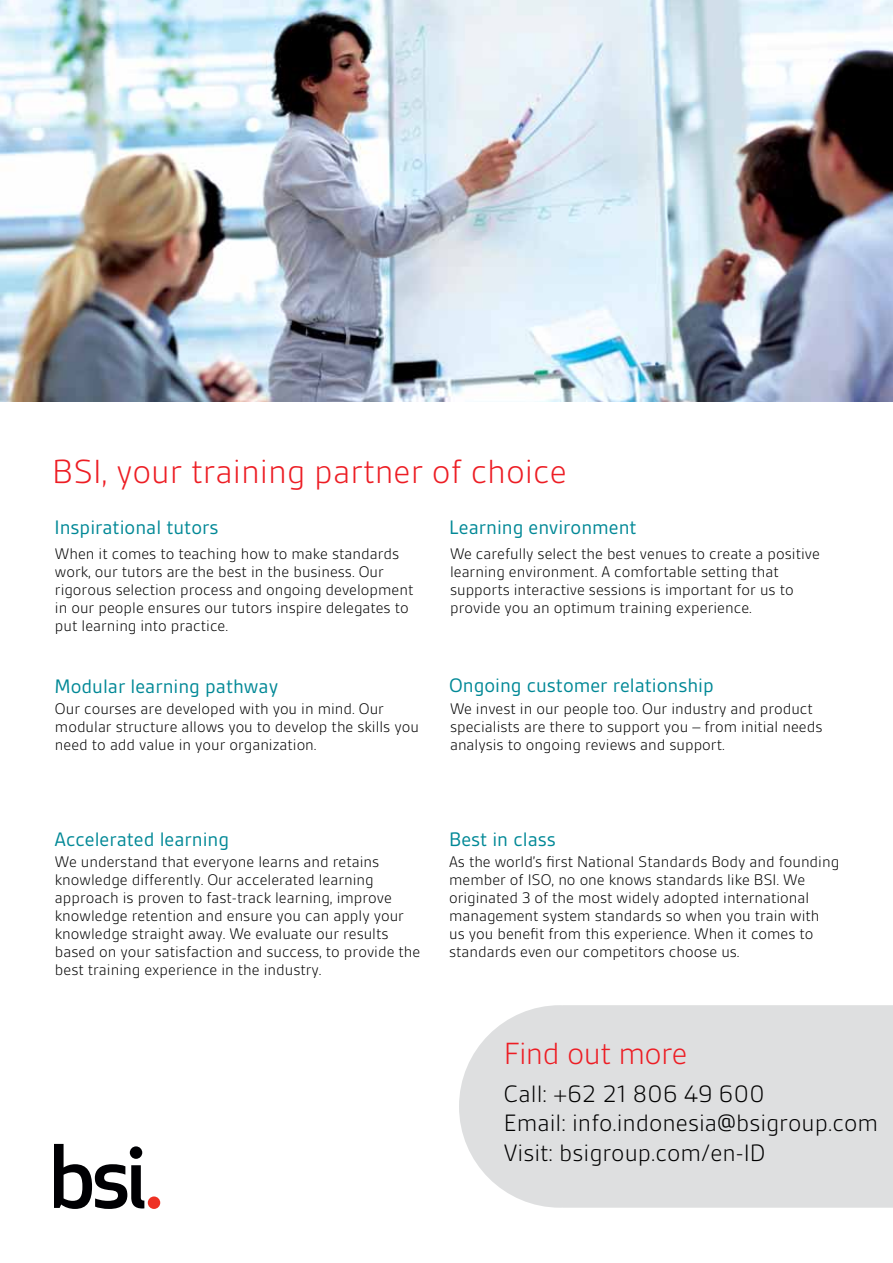
<style>
.page{position:relative;width:893px;height:1263px;background:#fff}
.page>*{position:absolute;margin:0;border:0;box-sizing:border-box;transform-origin:0 0}
.t1{font:300 36px "BSI Gesta";color:#ed1d24}
.t2{font:300 33px "BSI Gesta";letter-spacing:-.02em;color:#ed1d24}
.t3{font:300 25.5px/30px "BSI Gesta";color:#000}
.t4{font:21px "BSI Gesta";color:#008896}
.t5{font:300 16.5px/18px "BSI Gesta";color:#000}
</style>
<div class="page">
<div style="left:459px;top:1005px;width:434px;height:203px;background:#dedfe0"></div>
<img style="left:0;top:0;width:893px;height:402px">
<svg style="left:54px;top:1144px;width:90px;height:65px"></svg>
<div style="left:148px;top:1196px;width:12px;height:13px;background:#ee3124;border-radius:50%"></div>
<h1 class="t1" style="left:52px;top:453px;width:516px">BSI, your training partner of choice</h1>
<p class="t4" style="left:54px;top:517px;width:165px">Inspirational tutors</p>
<p class="t4" style="left:449px;top:517px;width:189px">Learning environment</p>
<p class="t5" style="left:55px;top:544px;width:360px">When it comes to teaching how to make standards work, our tutors are the best in the business. Our rigorous selection process and ongoing development in our people ensures our tutors inspire delegates to put learning into practice.</p>
<p class="t5" style="left:450px;top:544px;width:371px">We carefully select the best venues to create a positive learning environment. A comfortable setting that supports interactive sessions is important for us to provide you an optimum training experience.</p>
<p class="t4" style="left:54px;top:675px;width:225px">Modular learning pathway</p>
<p class="t4" style="left:449px;top:675px;width:266px">Ongoing customer relationship</p>
<p class="t5" style="left:55px;top:700px;width:365px">Our courses are developed with you in mind. Our modular structure allows you to develop the skills you need to add value in your organization.</p>
<p class="t5" style="left:450px;top:700px;width:374px">We invest in our people too. Our industry and product specialists are there to support you – from initial needs analysis to ongoing reviews and support.</p>
<p class="t4" style="left:54px;top:829px;width:176px">Accelerated learning</p>
<p class="t4" style="left:449px;top:828px;width:108px">Best in class</p>
<p class="t5" style="left:55px;top:853px;width:367px">We understand that everyone learns and retains knowledge differently. Our accelerated learning approach is proven to fast-track learning, improve knowledge retention and ensure you can apply your knowledge straight away. We evaluate our results based on your satisfaction and success, to provide the best training experience in the industry.</p>
<p class="t5" style="left:449px;top:853px;width:392px">As the world’s first National Standards Body and founding member of ISO, no one knows standards like BSI. We originated 3 of the most widely adopted international management system standards so when you train with us you benefit from this experience. When it comes to standards even our competitors choose us.</p>
<h2 class="t2" style="left:504px;top:1036px;width:185px">Find out more</h2>
<h3 class="t3" style="left:504px;top:1078px;width:376px">Call: +62 21 806 49 600<br>Email: info.indonesia@bsigroup.com<br>Visit: bsigroup.com/en-ID</h3>
</div>
